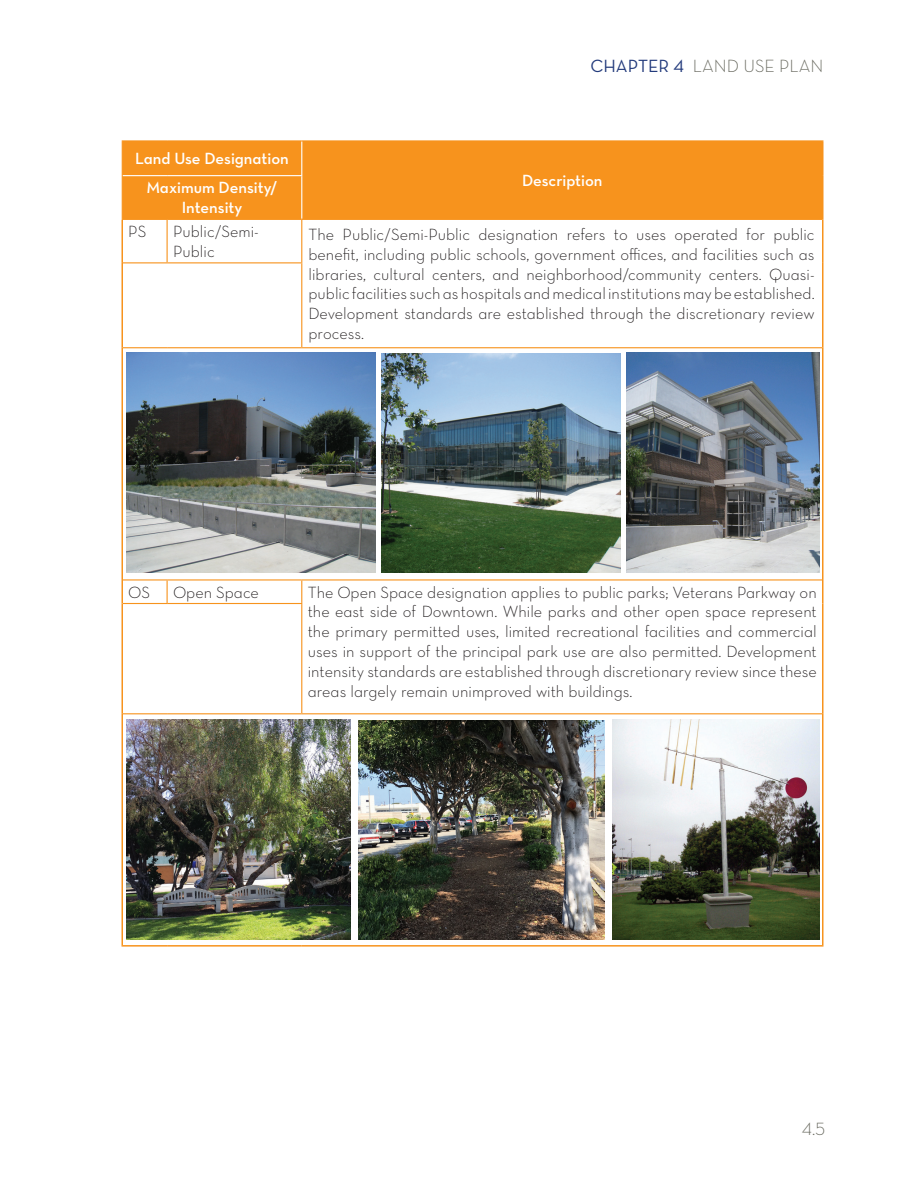
<style>
.page{position:relative;width:918px;height:1188px;background:#fff}
.page>*{position:absolute;margin:0;border:0;box-sizing:border-box;transform-origin:0 0}
.t1{font:18px "Neutra Text Light Alt";color:#66675d}
.t2{font:16.5px/19.8px "Neutra Text Light Alt";color:#231f20;text-align:justify}
.t3{font:16.5px/19.8px "Neutra Text Demi Alt";color:#fff;text-align:center}
.s1{font-family:"Neutra Text Book Alt";color:#233b7c}
</style>
<div class="page">
<div style="left:123px;top:142px;width:699px;height:77px;background:#f7931d"></div>
<hr style="left:301px;top:176px;width:1px;height:43px;background:#fff">
<hr style="left:302px;top:219px;width:520px;height:1px;background:#f7931d">
<hr style="left:301px;top:263px;width:1px;height:84px;background:#f7931d">
<hr style="left:301px;top:604px;width:1px;height:109px;background:#f7931d">
<hr style="left:822px;top:348px;width:2px;height:232px;background:#f7931d">
<hr style="left:822px;top:714px;width:2px;height:231px;background:#f7931d">
<hr style="left:122px;top:140px;width:45px;height:2px;background:#f7931d">
<hr style="left:122px;top:142px;width:1px;height:34px;background:#f7931d">
<hr style="left:167px;top:140px;width:135px;height:2px;background:#f7931d">
<hr style="left:302px;top:140px;width:521px;height:2px;background:#f7931d">
<hr style="left:822px;top:142px;width:2px;height:34px;background:#f7931d">
<hr style="left:822px;top:176px;width:2px;height:43px;background:#f7931d">
<hr style="left:122px;top:176px;width:1px;height:43px;background:#f7931d">
<hr style="left:122px;top:219px;width:45px;height:1px;background:#f7931d">
<hr style="left:167px;top:219px;width:135px;height:1px;background:#f7931d">
<hr style="left:122px;top:220px;width:1px;height:43px;background:#f7931d">
<hr style="left:301px;top:142px;width:1px;height:33px;background:#fff">
<hr style="left:822px;top:219px;width:2px;height:44px;background:#f7931d">
<hr style="left:822px;top:263px;width:2px;height:85px;background:#f7931d">
<hr style="left:123px;top:175px;width:44px;height:1px;background:#fff">
<hr style="left:167px;top:175px;width:135px;height:1px;background:#fff">
<hr style="left:122px;top:263px;width:1px;height:85px;background:#f7931d">
<hr style="left:122px;top:348px;width:1px;height:232px;background:#f7931d">
<svg style="left:122px;top:580px;width:1px;height:24px"></svg>
<hr style="left:822px;top:580px;width:2px;height:24px;background:#f7931d">
<hr style="left:822px;top:604px;width:2px;height:110px;background:#f7931d">
<hr style="left:123px;top:262px;width:44px;height:1px;background:#f7931d">
<hr style="left:167px;top:262px;width:135px;height:1px;background:#f7931d">
<hr style="left:122px;top:604px;width:1px;height:110px;background:#f7931d">
<hr style="left:123px;top:347px;width:44px;height:1px;background:#f7931d">
<hr style="left:167px;top:347px;width:135px;height:1px;background:#f7931d">
<hr style="left:302px;top:347px;width:520px;height:1px;background:#f7931d">
<hr style="left:122px;top:714px;width:1px;height:231px;background:#f7931d">
<hr style="left:122px;top:945px;width:45px;height:2px;background:#f7931d">
<hr style="left:167px;top:945px;width:135px;height:2px;background:#f7931d">
<hr style="left:302px;top:945px;width:521px;height:2px;background:#f7931d">
<hr style="left:123px;top:603px;width:44px;height:1px;background:#f7931d">
<hr style="left:167px;top:603px;width:135px;height:1px;background:#f7931d">
<hr style="left:167px;top:220px;width:1px;height:42px;background:#f7931d">
<hr style="left:123px;top:713px;width:44px;height:1px;background:#f7931d">
<hr style="left:167px;top:713px;width:135px;height:1px;background:#f7931d">
<hr style="left:302px;top:713px;width:520px;height:1px;background:#f7931d">
<hr style="left:301px;top:220px;width:1px;height:42px;background:#f7931d">
<hr style="left:123px;top:579px;width:44px;height:2px;background:#f7931d">
<hr style="left:167px;top:579px;width:135px;height:2px;background:#f7931d">
<svg style="left:167px;top:581px;width:1px;height:22px"></svg>
<hr style="left:302px;top:579px;width:520px;height:2px;background:#f7931d">
<svg style="left:301px;top:581px;width:1px;height:22px"></svg>
<img style="left:127px;top:352px;width:249px;height:221px">
<img style="left:381px;top:353px;width:240px;height:220px">
<img style="left:626px;top:352px;width:194px;height:221px">
<img style="left:612px;top:719px;width:207px;height:221px">
<img style="left:127px;top:719px;width:224px;height:221px">
<img style="left:358px;top:720px;width:247px;height:220px">
<p class="t3" style="left:135px;top:148px;width:155px">Land Use Designation</p>
<p class="t3" style="left:147px;top:178px;width:132px">Maximum Density/<br>Intensity</p>
<p class="t1" style="left:590px;top:55px;width:235px"><span class="s1">CHAPTER 4</span> LAND USE PLAN</p>
<p class="t3" style="left:522px;top:170px;width:82px">Description</p>
<p class="t2" style="left:128px;top:221px;width:20px">PS</p>
<p class="t2" style="left:173px;top:221px;width:87px">Public/Semi-<br>Public</p>
<p class="t2" style="left:309px;top:224px;width:508px">The Public/Semi-Public designation refers to uses operated for public benefit, including public schools, government offices, and facilities such as libraries, cultural centers, and neighborhood/community centers. Quasi&shy;public facilities such as hospitals and medical institutions may be established.<br>Development standards are established through the discretionary review process.</p>
<p class="t2" style="left:128px;top:582px;width:23px">OS</p>
<p class="t2" style="left:173px;top:582px;width:87px">Open Space</p>
<p class="t2" style="left:308px;top:582px;width:511px">The Open Space designation applies to public parks; Veterans Parkway on the east side of Downtown. While parks and other open space represent the primary permitted uses, limited recreational facilities and commercial uses in support of the principal park use are also permitted. Development intensity standards are established through discretionary review since these areas largely remain unimproved with buildings.</p>
<p class="t1" style="left:802px;top:1118px;width:25px">4.5</p>
</div>
